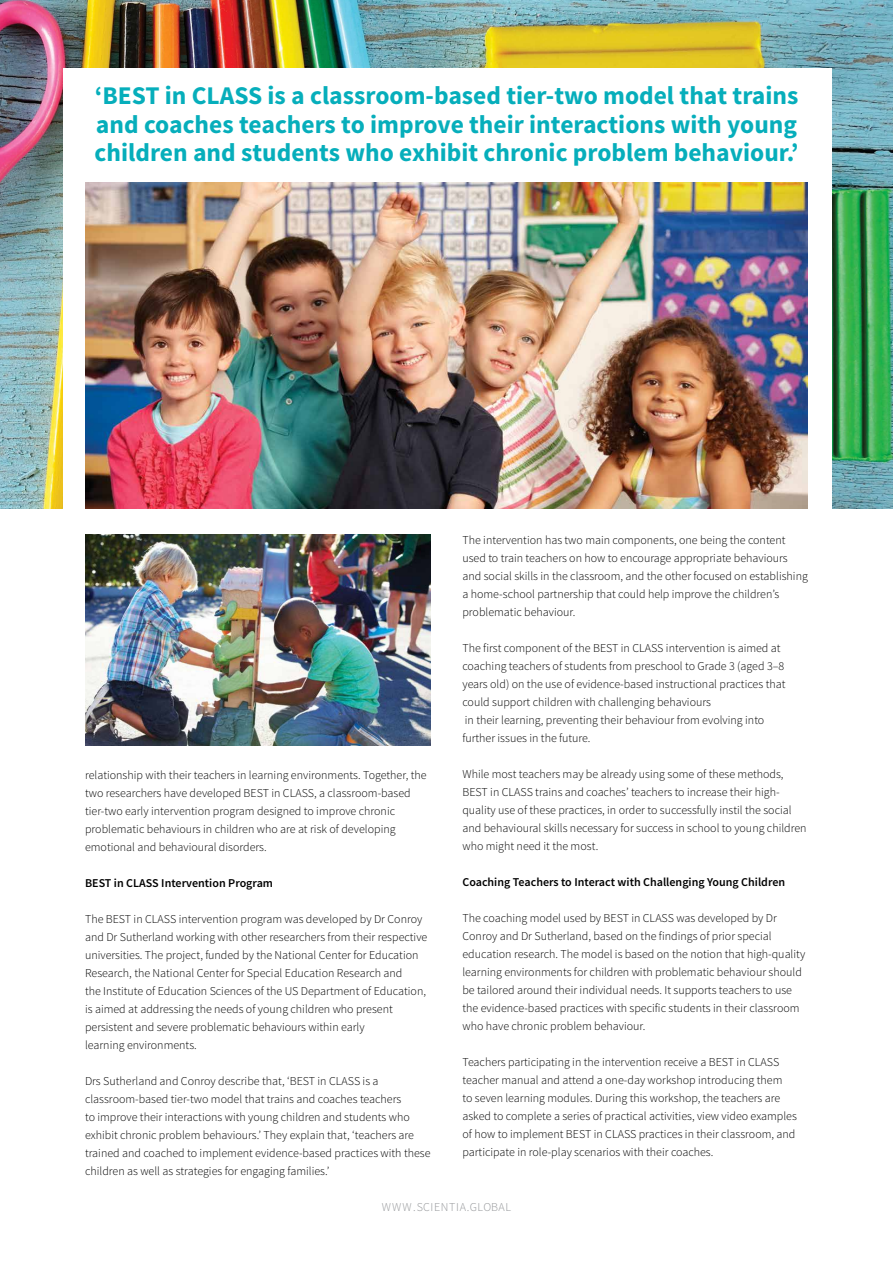
<style>
.page{position:relative;width:893px;height:1263px;background:#fff}
.page>*{position:absolute;margin:0;border:0;box-sizing:border-box;transform-origin:0 0}
.t1{font:700 25.5px/28.5px "Source Sans Pro";color:#06aebb;text-align:justify}
.t2{font:300 12px/18px "Source Sans Pro";color:#000}
.t3{font:600 12px "Source Sans Pro";color:#000}
.t4{font:300 12px "Source Sans Pro";letter-spacing:.05em;color:#939598}
</style>
<div class="page">
<img style="left:0;top:0;width:893px;height:508px">
<div style="left:63px;top:68px;width:769px;height:1109px;background:#fff"></div>
<img style="left:85px;top:183px;width:723px;height:325px">
<img style="left:85px;top:535px;width:346px;height:210px">
<h1 class="t1" style="left:95px;top:82px;width:705px">‘BEST in CLASS is a classroom-based tier-two model that trains and coaches teachers to improve their interactions with young children and students who exhibit chronic problem behaviour.’</h1>
<p class="t2" style="left:85px;top:766px;width:343px">relationship with their teachers in learning environments. Together, the two researchers have developed BEST in CLASS, a classroom-based tier-two early intervention program designed to improve chronic problematic behaviours in children who are at risk of developing emotional and behavioural disorders.</p>
<p class="t3" style="left:85px;top:875px;width:190px">BEST in CLASS Intervention Program</p>
<p class="t2" style="left:85px;top:910px;width:344px">The BEST in CLASS intervention program was developed by Dr Conroy and Dr Sutherland working with other researchers from their respective universities. The project, funded by the National Center for Education Research, the National Center for Special Education Research and<br>the Institute of Education Sciences of the US Department of Education, is aimed at addressing the needs of young children who present persistent and severe problematic behaviours within early<br>learning environments.</p>
<p class="t2" style="left:85px;top:1072px;width:347px">Drs Sutherland and Conroy describe that, ‘BEST in CLASS is a classroom-based tier-two model that trains and coaches teachers<br>to improve their interactions with young children and students who exhibit chronic problem behaviours.’ They explain that, ‘teachers are trained and coached to implement evidence-based practices with these children as well as strategies for engaging families.’</p>
<p class="t2" style="left:462px;top:531px;width:347px">The intervention has two main components, one being the content used to train teachers on how to encourage appropriate behaviours and social skills in the classroom, and the other focused on establishing a home-school partnership that could help improve the children’s problematic behaviour.</p>
<p class="t2" style="left:462px;top:639px;width:325px">The first component of the BEST in CLASS intervention is aimed at coaching teachers of students from preschool to Grade 3 (aged 3–8 years old) on the use of evidence-based instructional practices that could support children with challenging behaviours<br>in their learning, preventing their behaviour from evolving into further issues in the future.</p>
<p class="t2" style="left:462px;top:765px;width:346px">While most teachers may be already using some of these methods, BEST in CLASS trains and coaches’ teachers to increase their high&shy;quality use of these practices, in order to successfully instil the social and behavioural skills necessary for success in school to young children who might need it the most.</p>
<p class="t3" style="left:462px;top:874px;width:324px">Coaching Teachers to Interact with Challenging Young Children</p>
<p class="t2" style="left:462px;top:909px;width:344px">The coaching model used by BEST in CLASS was developed by Dr Conroy and Dr Sutherland, based on the findings of prior special education research. The model is based on the notion that high-quality learning environments for children with problematic behaviour should be tailored around their individual needs. It supports teachers to use the evidence-based practices with specific students in their classroom who have chronic problem behaviour.</p>
<p class="t2" style="left:462px;top:1053px;width:336px">Teachers participating in the intervention receive a BEST in CLASS teacher manual and attend a one-day workshop introducing them<br>to seven learning modules. During this workshop, the teachers are asked to complete a series of practical activities, view video examples of how to implement BEST in CLASS practices in their classroom, and participate in role-play scenarios with their coaches.</p>
<p class="t4" style="left:382px;top:1200px;width:131px">WWW.SCIENTIA.GLOBAL</p>
</div>
